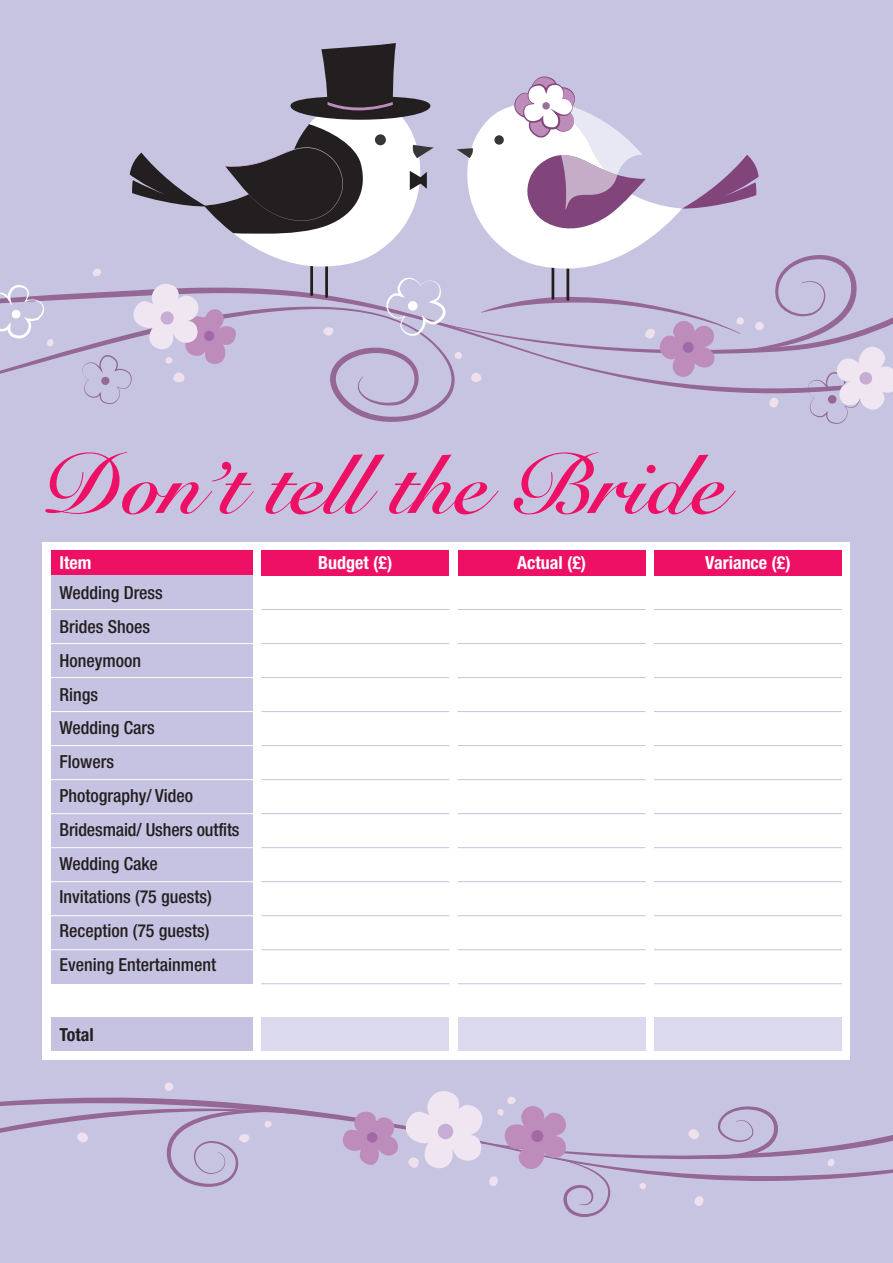
<style>
.page{position:relative;width:893px;height:1263px;background:#c7c4e2}
.page>*{position:absolute;margin:0;border:0;box-sizing:border-box;transform-origin:0 0}
.t1{font:700 84px "Snell Roundhand";color:#ed1064}
.t2{font:500 condensed 18px/33.8px "Helvetica Neue";color:#231f20}
.t3{font:700 condensed 18px "Helvetica Neue";color:#fff}
.t4{font:700 condensed 18px "Helvetica Neue";color:#231f20}
</style>
<div class="page">
<svg style="left:0;top:1097px;width:338px;height:23px"></svg>
<svg style="left:0;top:347px;width:82px;height:27px"></svg>
<svg style="left:0;top:1108px;width:327px;height:79px"></svg>
<svg style="left:164px;top:1082px;width:10px;height:9px"></svg>
<svg style="left:0;top:285px;width:54px;height:62px"></svg>
<svg style="left:11px;top:309px;width:10px;height:10px"></svg>
<svg style="left:338px;top:1091px;width:555px;height:126px"></svg>
<svg style="left:82px;top:43px;width:811px;height:381px"></svg>
<div style="left:43px;top:542px;width:807px;height:517px;background:#fff"></div>
<div style="left:51px;top:550px;width:202px;height:26px;background:#ed1064"></div>
<div style="left:261px;top:550px;width:188px;height:26px;background:#ed1064"></div>
<div style="left:458px;top:550px;width:188px;height:26px;background:#ed1064"></div>
<div style="left:654px;top:550px;width:188px;height:26px;background:#ed1064"></div>
<div style="left:51px;top:576px;width:202px;height:408px;background:#c6c3e2"></div>
<div style="left:51px;top:1018px;width:202px;height:33px;background:#c6c3e2"></div>
<div style="left:261px;top:1018px;width:188px;height:33px;background:#dbd9ed"></div>
<div style="left:458px;top:1018px;width:188px;height:33px;background:#dbd9ed"></div>
<div style="left:654px;top:1018px;width:188px;height:33px;background:#dbd9ed"></div>
<hr style="left:50px;top:609px;width:206px;height:1px;background:#fff">
<hr style="left:261px;top:609px;width:188px;height:1px;background:#c6c3e2">
<hr style="left:50px;top:643px;width:206px;height:1px;background:#fff">
<hr style="left:261px;top:643px;width:188px;height:1px;background:#c6c3e2">
<hr style="left:50px;top:677px;width:206px;height:1px;background:#fff">
<hr style="left:261px;top:677px;width:188px;height:1px;background:#c6c3e2">
<hr style="left:50px;top:711px;width:206px;height:1px;background:#fff">
<hr style="left:261px;top:711px;width:188px;height:1px;background:#c6c3e2">
<hr style="left:50px;top:745px;width:206px;height:1px;background:#fff">
<hr style="left:261px;top:745px;width:188px;height:1px;background:#c6c3e2">
<hr style="left:50px;top:779px;width:206px;height:1px;background:#fff">
<hr style="left:261px;top:779px;width:188px;height:1px;background:#c6c3e2">
<hr style="left:50px;top:813px;width:206px;height:1px;background:#fff">
<hr style="left:261px;top:813px;width:188px;height:1px;background:#c6c3e2">
<hr style="left:50px;top:847px;width:206px;height:1px;background:#fff">
<hr style="left:261px;top:847px;width:188px;height:1px;background:#c6c3e2">
<hr style="left:50px;top:881px;width:206px;height:1px;background:#fff">
<hr style="left:261px;top:881px;width:188px;height:1px;background:#c6c3e2">
<hr style="left:458px;top:609px;width:188px;height:1px;background:#c6c3e2">
<hr style="left:458px;top:643px;width:188px;height:1px;background:#c6c3e2">
<hr style="left:458px;top:677px;width:188px;height:1px;background:#c6c3e2">
<hr style="left:458px;top:711px;width:188px;height:1px;background:#c6c3e2">
<hr style="left:458px;top:745px;width:188px;height:1px;background:#c6c3e2">
<hr style="left:458px;top:779px;width:188px;height:1px;background:#c6c3e2">
<hr style="left:458px;top:813px;width:188px;height:1px;background:#c6c3e2">
<hr style="left:458px;top:847px;width:188px;height:1px;background:#c6c3e2">
<hr style="left:458px;top:881px;width:188px;height:1px;background:#c6c3e2">
<hr style="left:654px;top:609px;width:188px;height:1px;background:#c6c3e2">
<hr style="left:654px;top:643px;width:188px;height:1px;background:#c6c3e2">
<hr style="left:654px;top:677px;width:188px;height:1px;background:#c6c3e2">
<hr style="left:654px;top:711px;width:188px;height:1px;background:#c6c3e2">
<hr style="left:654px;top:745px;width:188px;height:1px;background:#c6c3e2">
<hr style="left:654px;top:779px;width:188px;height:1px;background:#c6c3e2">
<hr style="left:654px;top:813px;width:188px;height:1px;background:#c6c3e2">
<hr style="left:654px;top:847px;width:188px;height:1px;background:#c6c3e2">
<hr style="left:654px;top:881px;width:188px;height:1px;background:#c6c3e2">
<hr style="left:50px;top:915px;width:206px;height:1px;background:#fff">
<hr style="left:261px;top:915px;width:188px;height:1px;background:#c6c3e2">
<hr style="left:458px;top:915px;width:188px;height:1px;background:#c6c3e2">
<hr style="left:654px;top:915px;width:188px;height:1px;background:#c6c3e2">
<hr style="left:50px;top:949px;width:206px;height:1px;background:#fff">
<hr style="left:261px;top:949px;width:188px;height:1px;background:#c6c3e2">
<hr style="left:458px;top:949px;width:188px;height:1px;background:#c6c3e2">
<hr style="left:654px;top:949px;width:188px;height:1px;background:#c6c3e2">
<hr style="left:261px;top:983px;width:188px;height:1px;background:#c6c3e2">
<hr style="left:458px;top:983px;width:188px;height:1px;background:#c6c3e2">
<hr style="left:654px;top:983px;width:188px;height:1px;background:#c6c3e2">
<h1 class="t1" style="left:43px;top:435px;width:685px">Don’t tell the Bride</h1>
<p class="t3" style="left:60px;top:556px;width:33px">Item</p>
<p class="t3" style="left:318px;top:556px;width:76px">Budget (£)</p>
<p class="t3" style="left:517px;top:556px;width:71px">Actual (£)</p>
<p class="t3" style="left:705px;top:556px;width:87px">Variance (£)</p>
<p class="t2" style="left:60px;top:578px;width:182px">Wedding Dress<br>Brides Shoes<br>Honeymoon<br>Rings<br>Wedding Cars<br>Flowers<br>Photography/ Video<br>Bridesmaid/ Ushers outfits<br>Wedding Cake<br>Invitations (75 guests)<br>Reception (75 guests)<br>Evening Entertainment</p>
<p class="t4" style="left:60px;top:1028px;width:36px">Total</p>
</div>
